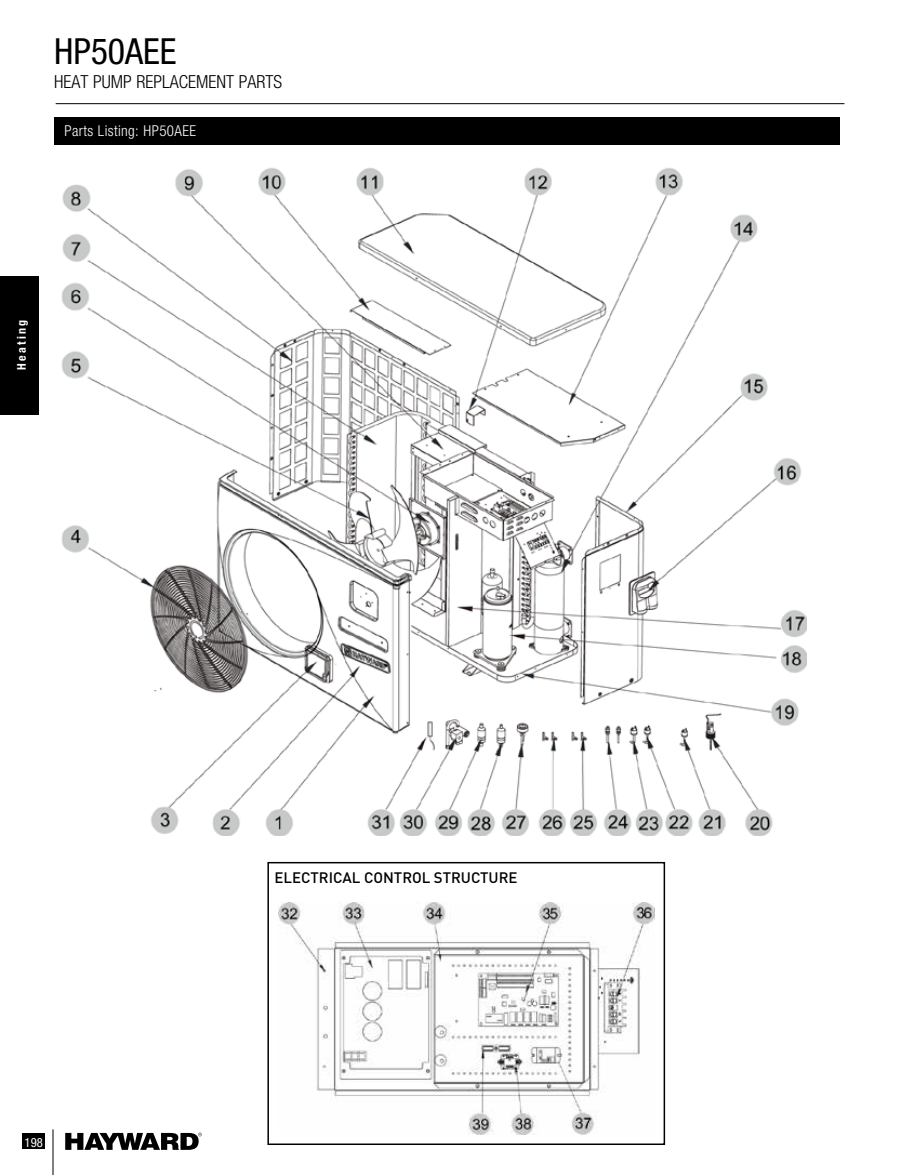
<style>
.page{position:relative;width:905px;height:1175px;background:#fff}
.page>*{position:absolute;margin:0;border:0;box-sizing:border-box;transform-origin:0 0}
.t1{font:condensed 36px "Helvetica Neue LT Std";color:#000}
.t2{font:300 condensed 18px "Helvetica Neue LT Std";color:#000}
.t3{font:500 15px "DIN Pro";color:#000}
.t4{font:300 condensed 15px "Helvetica Neue LT Std";letter-spacing:.025em;color:#fff}
.t5{font:condensed 12.75px "Helvetica Neue LT Std";color:#fff}
.t6{font:700 condensed 12px "Helvetica Neue LT Std";letter-spacing:.2em;color:#fff}
</style>
<div class="page">
<div style="left:22px;top:1133px;width:23px;height:15px;background:#000"></div>
<hr style="left:53px;top:1129px;width:1px;height:45px;background:#000">
<svg style="left:65px;top:1132px;width:137px;height:17px"></svg>
<hr style="left:56px;top:103px;width:788px;height:1px;background:#000">
<div style="left:0;top:276px;width:38px;height:138px;background:#000"></div>
<div style="left:54px;top:117px;width:785px;height:27px;background:#000"></div>
<img style="left:61px;top:168px;width:746px;height:667px">
<img style="left:278px;top:903px;width:376px;height:231px">
<div style="left:267px;top:862px;width:398px;height:283px;border:2px solid #000"></div>
<h1 class="t1" style="left:54px;top:30px;width:124px">HP50AEE</h1>
<p class="t2" style="left:54px;top:71px;width:230px">HEAT PUMP REPLACEMENT PARTS</p>
<p class="t4" style="left:64px;top:122px;width:133px">Parts Listing: HP50AEE</p>
<p class="t6" style="left:14px;top:370px;width:52px;rotate:-90deg">Heating</p>
<p class="t5" style="left:25px;top:1134px;width:20px">198</p>
<p class="t3" style="left:274px;top:865px;width:244px">ELECTRICAL CONTROL STRUCTURE</p>
</div>
